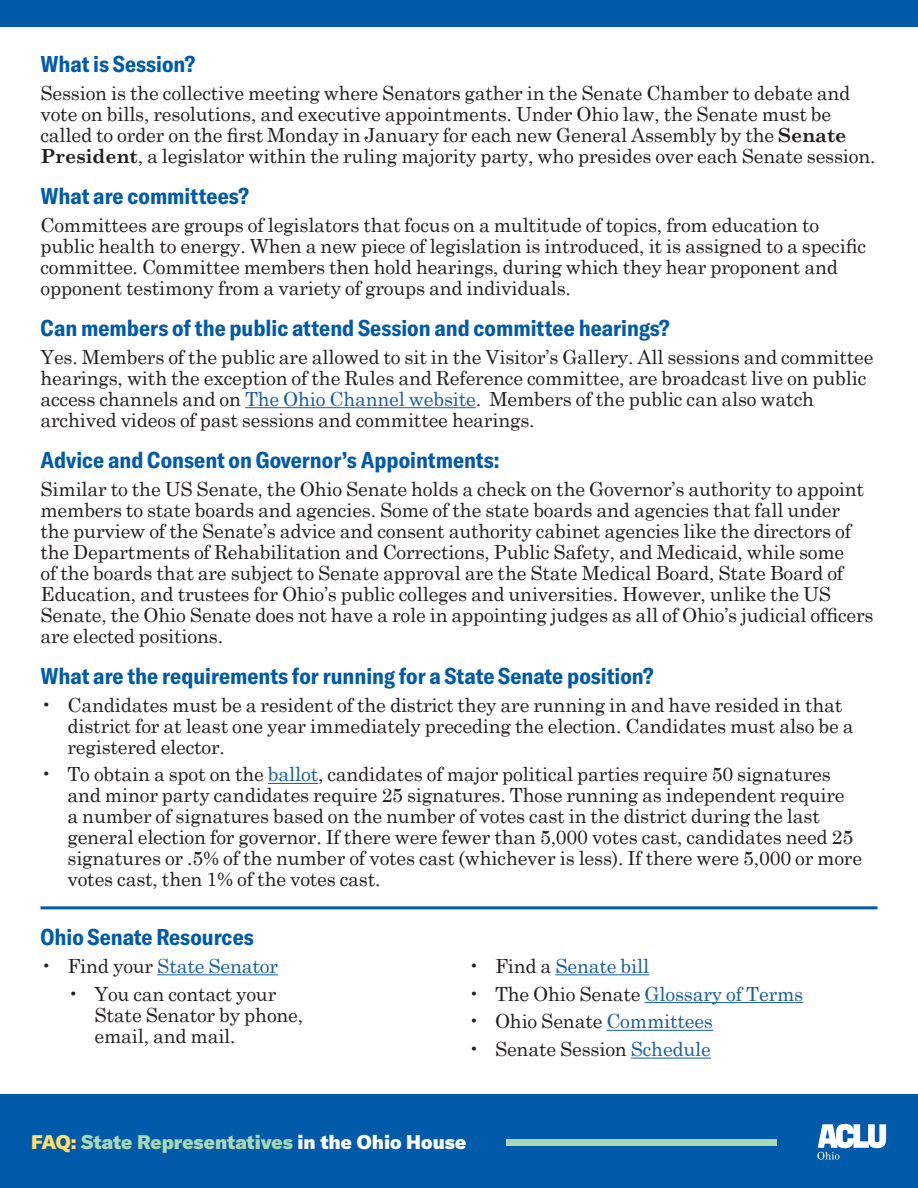
<style>
.page{position:relative;width:918px;height:1188px;background:#fff}
.page>*{position:absolute;margin:0;border:0;box-sizing:border-box;transform-origin:0 0}
.Blue_Questions{font:700 condensed 22.5px "GT America";color:#015aaa}
.Body_Text{font:19.5px/21px "Century Schoolbook";letter-spacing:-.01em;color:#231f20}
.t1{font:19.5px "Century Schoolbook";letter-spacing:-.01em;color:#175d9e}
.t2{font:900 19.5px "GT America";color:#a7d7b5}
.s1{font-weight:700}
.s2{color:#175d9e}
.s3{color:#231f20}
.s4{color:#ffdf68}
.s5{color:#fff}
</style>
<div class="page">
<hr style="left:245px;top:407px;width:231px;height:1px;background:#175d9e">
<hr style="left:268px;top:783px;width:50px;height:1px;background:#175d9e">
<hr style="left:157px;top:974px;width:121px;height:1px;background:#175d9e">
<hr style="left:555px;top:974px;width:94px;height:1px;background:#175d9e">
<hr style="left:645px;top:1002px;width:158px;height:1px;background:#175d9e">
<hr style="left:606px;top:1030px;width:107px;height:1px;background:#175d9e">
<hr style="left:631px;top:1058px;width:80px;height:1px;background:#175d9e">
<div style="left:0;top:1095px;width:918px;height:93px;background:#015aaa"></div>
<div style="left:0;top:0;width:918px;height:27px;background:#015aaa"></div>
<svg style="left:817px;top:1124px;width:69px;height:36px"></svg>
<hr style="left:40px;top:906px;width:838px;height:3px;background:#015aaa">
<div style="left:506px;top:1139px;width:270px;height:7px;background:#a7d7b5"></div>
<p class="Blue_Questions" style="left:40px;top:50px;width:156px">What is Session?</p>
<p class="Body_Text" style="left:40px;top:81px;width:837px">Session is the collective meeting where Senators gather in the Senate Chamber to debate and vote on bills, resolutions, and executive appointments. Under Ohio law, the Senate must be called to order on the first Monday in January for each new General Assembly by the <span class="s1">Senate President</span>, a legislator within the ruling majority party, who presides over each Senate session.</p>
<p class="Blue_Questions" style="left:40px;top:182px;width:210px">What are committees?</p>
<p class="Body_Text" style="left:40px;top:213px;width:827px">Committees are groups of legislators that focus on a multitude of topics, from education to public health to energy. When a new piece of legislation is introduced, it is assigned to a specific committee. Committee members then hold hearings, during which they hear proponent and opponent testimony from a variety of groups and individuals.</p>
<p class="Blue_Questions" style="left:40px;top:314px;width:631px">Can members of the public attend Session and committee hearings?</p>
<p class="Body_Text" style="left:40px;top:345px;width:835px">Yes. Members of the public are allowed to sit in the Visitor’s Gallery. All sessions and committee hearings, with the exception of the Rules and Reference committee, are broadcast live on public access channels and on <span class="s2">The Ohio Channel website</span>. Members of the public can also watch archived videos of past sessions and committee hearings.</p>
<p class="Blue_Questions" style="left:40px;top:446px;width:460px">Advice and Consent on Governor’s Appointments:</p>
<p class="Body_Text" style="left:40px;top:477px;width:835px">Similar to the US Senate, the Ohio Senate holds a check on the Governor’s authority to appoint members to state boards and agencies. Some of the state boards and agencies that fall under the purview of the Senate’s advice and consent authority cabinet agencies like the directors of the Departments of Rehabilitation and Corrections, Public Safety, and Medicaid, while some<br>of the boards that are subject to Senate approval are the State Medical Board, State Board of Education, and trustees for Ohio’s public colleges and universities. However, unlike the US Senate, the Ohio Senate does not have a role in appointing judges as all of Ohio’s judicial officers are elected positions.</p>
<p class="Blue_Questions" style="left:40px;top:662px;width:615px">What are the requirements for running for a State Senate position?</p>
<p class="Body_Text" style="left:68px;top:693px;width:788px;text-indent:-27px">• Candidates must be a resident of the district they are running in and have resided in that district for at least one year immediately preceding the election. Candidates must also be a registered elector.</p>
<p class="Body_Text" style="left:68px;top:762px;width:796px;text-indent:-27px">• To obtain a spot on the <span class="s2">ballot</span>, candidates of major political parties require 50 signatures and minor party candidates require 25 signatures. Those running as independent require<br>a number of signatures based on the number of votes cast in the district during the last general election for governor. If there were fewer than 5,000 votes cast, candidates need 25 signatures or .5% of the number of votes cast (whichever is less). If there were 5,000 or more votes cast, then 1% of the votes cast.</p>
<p class="Blue_Questions" style="left:40px;top:923px;width:215px">Ohio Senate Resources</p>
<p class="t1" style="left:40px;top:949px;width:239px"><span class="s3">• Find your</span> State Senator</p>
<p class="Body_Text" style="left:94px;top:981px;width:210px;text-indent:-27px">• You can contact your<br>State Senator by phone, email, and mail.</p>
<p class="t1" style="left:468px;top:949px;width:183px"><span class="s3">• Find a</span> Senate bill</p>
<p class="t1" style="left:468px;top:977px;width:337px"><span class="s3">• The Ohio Senate</span> Glossary of Terms</p>
<p class="Body_Text" style="left:468px;top:1009px;width:247px">• Ohio Senate <span class="s2">Committees</span></p>
<p class="Body_Text" style="left:468px;top:1037px;width:245px">• Senate Session <span class="s2">Schedule</span></p>
<p class="t2" style="left:31px;top:1130px;width:437px"><span class="s4">FAQ:</span> State Representatives <span class="s5">in the Ohio House</span></p>
</div>
